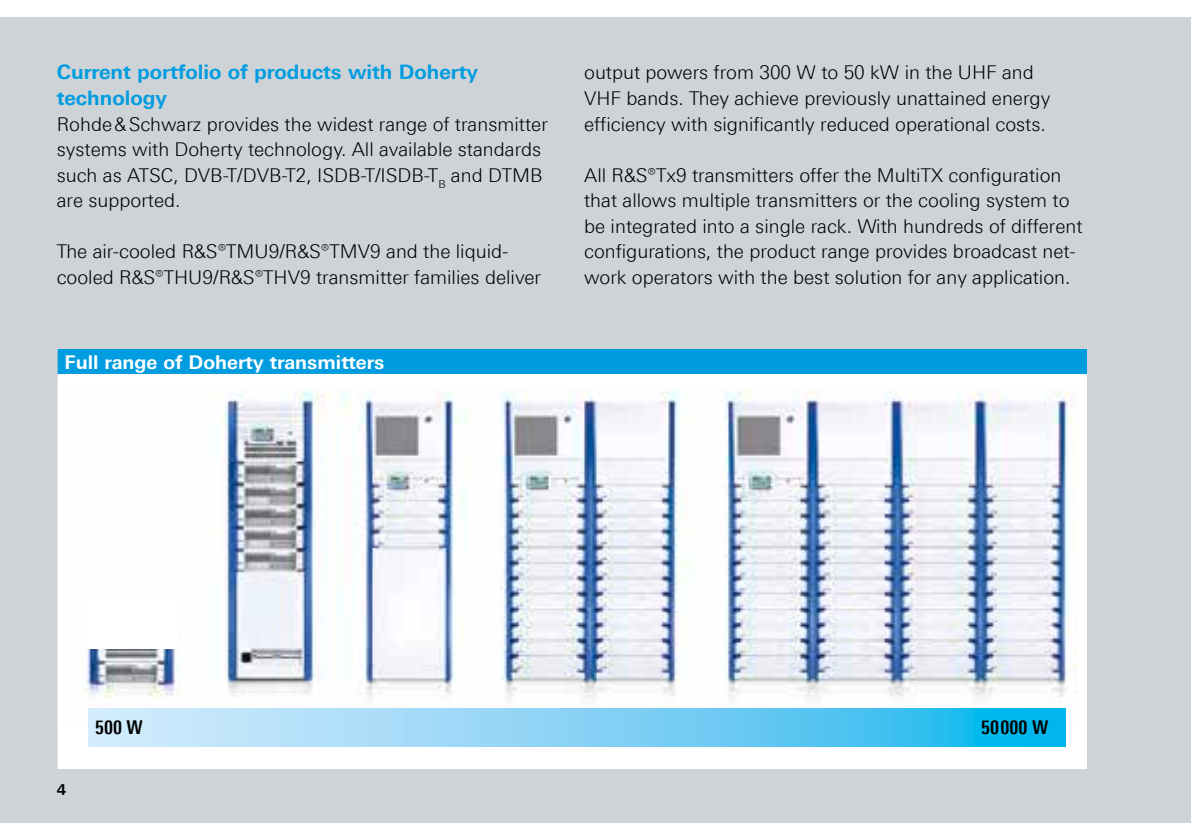
<style>
.page{position:relative;width:1191px;height:840px;background:#fff}
.page>*{position:absolute;margin:0;border:0;box-sizing:border-box;transform-origin:0 0}
.t1{font:700 20px/25.6px "Linotype Univers 630";color:#009ce0}
.t2{font:300 19px/25.6px "Linotype Univers 330";color:#000}
.t3{font:700 19px "Linotype Univers 630";color:#fff}
.t4{font:700 19px "Linotype Univers 620 Cn";color:#000}
.t5{font:700 15px "Linotype Univers 630";color:#000}
</style>
<div class="page">
<div style="left:0;top:17px;width:1191px;height:805px;background:#cdd3d7"></div>
<div style="left:58px;top:349px;width:1028px;height:25px;background:#009ce0"></div>
<div style="left:58px;top:374px;width:1028px;height:394px;background:#fff"></div>
<svg style="left:1086px;top:349px;width:1px;height:25px"></svg>
<hr style="left:1086px;top:374px;width:1px;height:393px;background:#fff">
<hr style="left:58px;top:767px;width:1029px;height:1px;background:#fff">
<img style="left:84px;top:390px;width:993px;height:333px">
<div style="left:82px;top:597px;width:96px;height:52px;background:#fff"></div>
<svg style="left:88px;top:707px;width:977px;height:39px;background:#80d2f5"></svg>
<p class="t1" style="left:57px;top:59px;width:423px">Current portfolio of products with Doherty technology</p>
<p class="t2" style="left:57px;top:111px;width:492px">Rohde&amp;Schwarz provides the widest range of transmitter systems with Doherty technology. All available standards such as ATSC, DVB-T/DVB-T2, ISDB-T/ISDB-T<sub>B</sub> and DTMB are supported.</p>
<p class="t2" style="left:57px;top:238px;width:486px">The air-cooled R&amp;S®TMU9/R&amp;S®TMV9 and the liquid&shy;cooled R&amp;S®THU9/R&amp;S®THV9 transmitter families deliver</p>
<p class="t3" style="left:65px;top:350px;width:321px">Full range of Doherty transmitters</p>
<p class="t2" style="left:584px;top:60px;width:468px">output powers from 300 W to 50 kW in the UHF and<br>VHF bands. They achieve previously unattained energy efficiency with significantly reduced operational costs.</p>
<p class="t2" style="left:584px;top:162px;width:500px">All R&amp;S®Tx9 transmitters offer the MultiTX configuration that allows multiple transmitters or the cooling system to be integrated into a single rack. With hundreds of different configurations, the product range provides broadcast net&shy;work operators with the best solution for any application.</p>
<p class="t5" style="left:57px;top:779px;width:11px">4</p>
<p class="t4" style="left:95px;top:715px;width:49px">500 W</p>
<p class="t4" style="left:981px;top:715px;width:69px">50000 W</p>
</div>
